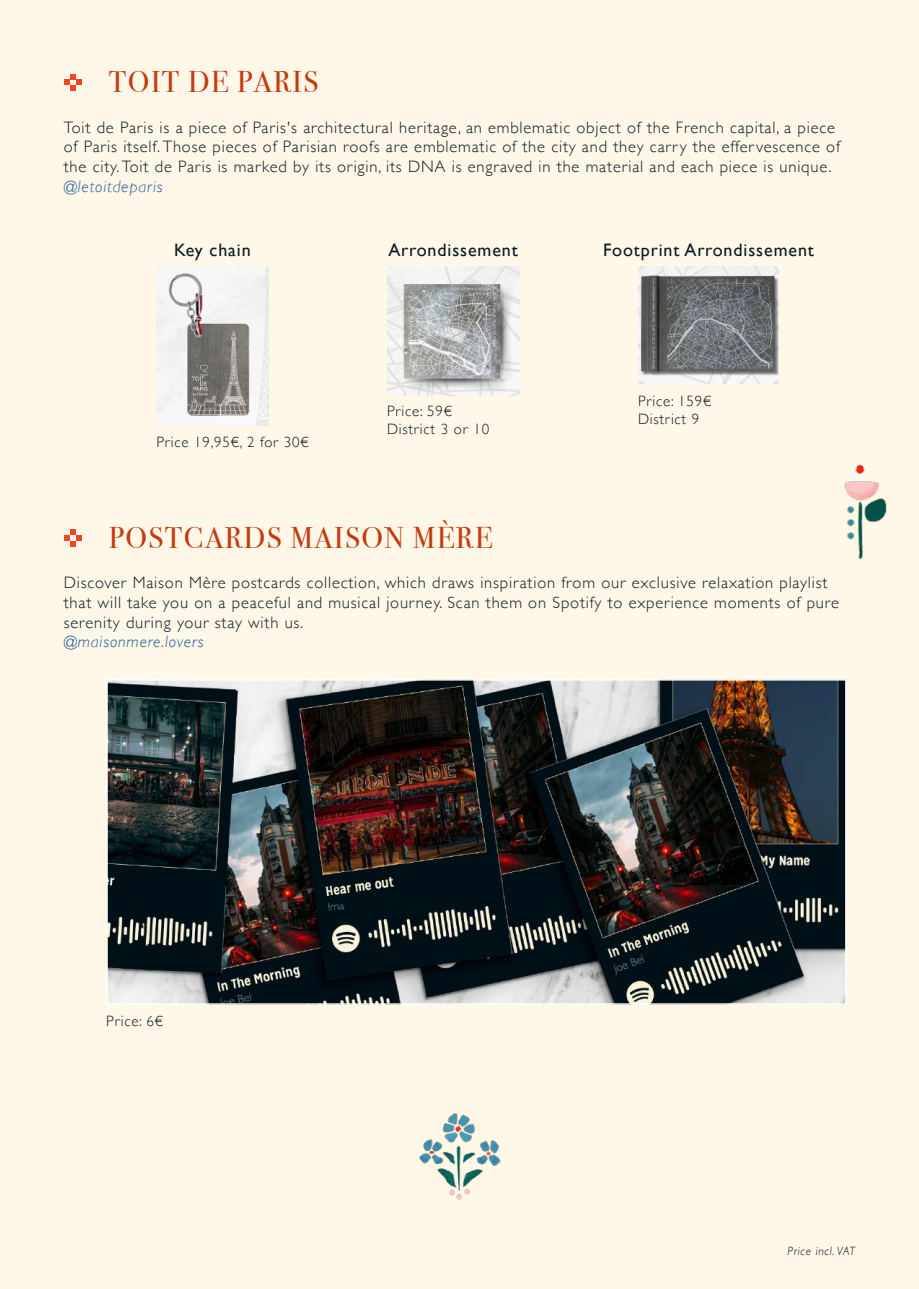
<style>
.page{position:relative;width:919px;height:1289px;background:#fff}
.page>*{position:absolute;margin:0;border:0;box-sizing:border-box;transform-origin:0 0}
.t1{font:30px "Bodoni Svty Two ITCTT";letter-spacing:.05em;color:#c43a0f}
.t2{font:18px "Gill Sans";letter-spacing:.05em;color:#091b25}
.t3{font:300 16.5px/19.8px "Gill Sans";letter-spacing:.05em;color:#091b25}
.t4{font:italic 300 16.5px "Gill Sans";letter-spacing:.05em;color:#275b9b}
.t5{font:italic 300 16.5px "Gill Sans";letter-spacing:.05em;color:#255fa0}
.t6{font:300 15px/18px "Gill Sans";letter-spacing:.05em;color:#091b25}
.t7{font:italic 300 12px "Gill Sans";letter-spacing:.05em;color:#091b25}
</style>
<div class="page">
<div style="left:0;top:0;width:918px;height:1288px;background:#fff7e7"></div>
<svg style="left:64px;top:529px;width:18px;height:17px"></svg>
<img style="left:109px;top:682px;width:734px;height:319px">
<div style="left:106px;top:679px;width:740px;height:325px;border:2px solid #fff"></div>
<img style="left:844px;top:464px;width:43px;height:96px">
<svg style="left:64px;top:74px;width:18px;height:17px"></svg>
<img style="left:156px;top:266px;width:112px;height:159px">
<img style="left:387px;top:266px;width:132px;height:129px">
<img style="left:638px;top:266px;width:140px;height:118px">
<img style="left:419px;top:1113px;width:82px;height:87px">
<h1 class="t1" style="left:109px;top:57px;width:211px">TOIT DE PARIS</h1>
<p class="t3" style="left:64px;top:117px;width:777px">Toit de Paris is a piece of Paris's architectural heritage, an emblematic object of the French capital, a piece of Paris itself. Those pieces of Parisian roofs are emblematic of the city and they carry the effervescence of the city. Toit de Paris is marked by its origin, its DNA is engraved in the material and each piece is unique.</p>
<p class="t5" style="left:64px;top:177px;width:100px">@letoitdeparis</p>
<p class="t2" style="left:174px;top:239px;width:78px">Key chain</p>
<p class="t2" style="left:388px;top:239px;width:131px">Arrondissement</p>
<p class="t2" style="left:603px;top:239px;width:212px">Footprint Arrondissement</p>
<p class="t6" style="left:156px;top:432px;width:154px">Price 19,95€, 2 for 30€</p>
<p class="t6" style="left:387px;top:401px;width:104px">Price: 59€<br>District 3 or 10</p>
<p class="t6" style="left:638px;top:391px;width:75px">Price: 159€<br>District 9</p>
<h1 class="t1" style="left:109px;top:513px;width:385px">POSTCARDS MAISON MÈRE</h1>
<p class="t3" style="left:64px;top:572px;width:776px">Discover Maison Mère postcards collection, which draws inspiration from our exclusive relaxation playlist that will take you on a peaceful and musical journey. Scan them on Spotify to experience moments of pure serenity during your stay with us.</p>
<p class="t4" style="left:64px;top:632px;width:141px">@maisonmere.lovers</p>
<p class="t6" style="left:106px;top:1011px;width:58px">Price: 6€</p>
<p class="t7" style="left:787px;top:1243px;width:69px">Price incl. VAT</p>
</div>
